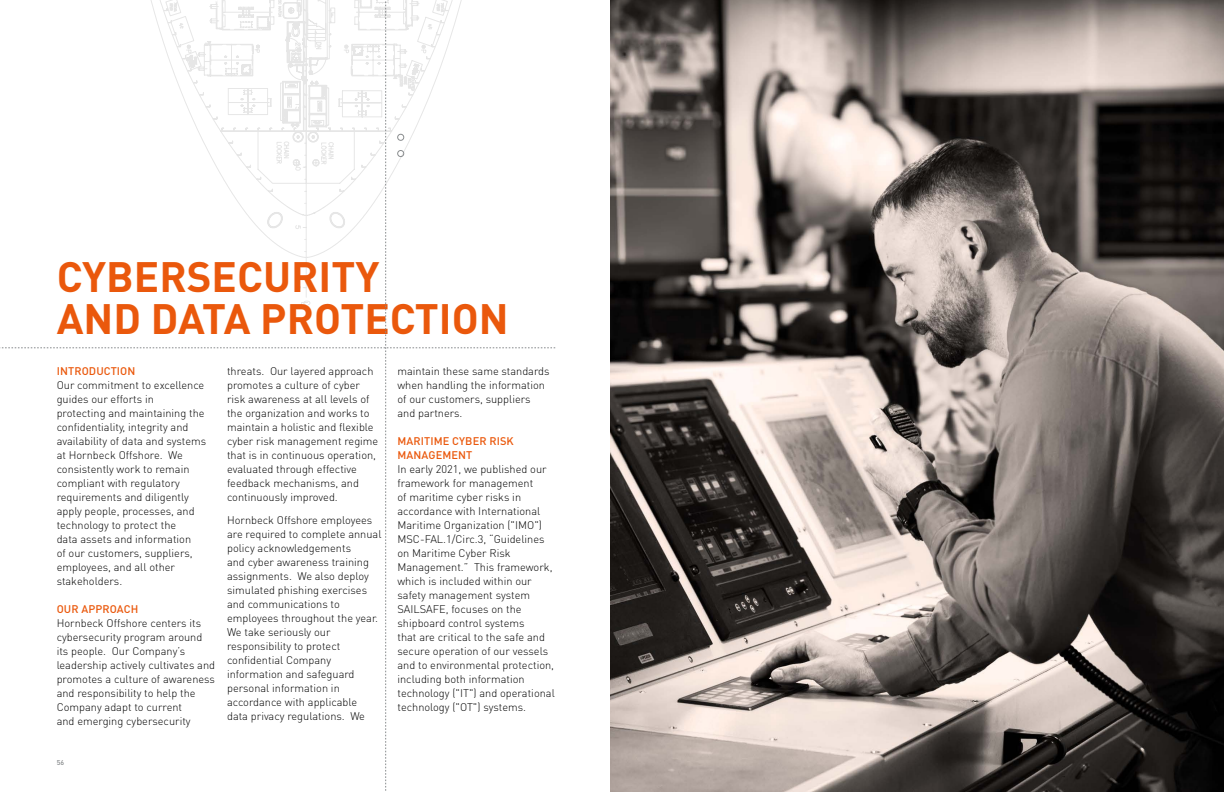
<style>
.page{position:relative;width:1224px;height:792px;background:#fff}
.page>*{position:absolute;margin:0;border:0;box-sizing:border-box;transform-origin:0 0}
.t1{font:700 42px/42px "DIN Pro";color:#ea580c}
.t2{font:300 11px/14px "DIN Pro";color:#000}
.t3{font:500 11px/14px "DIN Pro";letter-spacing:.01em;color:#ea580c}
.t4{font:500 7px "DIN Pro";color:#898c8e}
</style>
<div class="page">
<img style="left:611px;top:0;width:613px;height:792px">
<svg style="left:0;top:0;width:555px;height:791px"></svg>
<div style="left:397px;top:134px;width:7px;height:7px;border:1px solid #898c8e;border-radius:50%"></div>
<div style="left:397px;top:150px;width:7px;height:7px;border:1px solid #898c8e;border-radius:50%"></div>
<h1 class="t1" style="left:57px;top:255px;width:453px">CYBERSECURITY<br>AND DATA PROTECTION</h1>
<p class="t3" style="left:57px;top:363px;width:80px">INTRODUCTION</p>
<p class="t2" style="left:57px;top:377px;width:151px">Our commitment to excellence guides our efforts in<br>protecting and maintaining the confidentiality, integrity and availability of data and systems at Hornbeck Offshore. We consistently work to remain compliant with regulatory requirements and diligently apply people, processes, and technology to protect the<br>data assets and information<br>of our customers, suppliers, employees, and all other stakeholders.</p>
<p class="t3" style="left:57px;top:601px;width:83px">OUR APPROACH</p>
<p class="t2" style="left:57px;top:615px;width:160px">Hornbeck Offshore centers its cybersecurity program around its people. Our Company’s leadership actively cultivates and promotes a culture of awareness and responsibility to help the<br>Company adapt to current<br>and emerging cybersecurity</p>
<p class="t2" style="left:227px;top:363px;width:153px">threats. Our layered approach promotes a culture of cyber risk awareness at all levels of the organization and works to maintain a holistic and flexible cyber risk management regime that is in continuous operation, evaluated through effective feedback mechanisms, and continuously improved.</p>
<p class="t2" style="left:227px;top:512px;width:156px">Hornbeck Offshore employees are required to complete annual policy acknowledgements<br>and cyber awareness training assignments. We also deploy simulated phishing exercises and communications to employees throughout the year.<br>We take seriously our responsibility to protect confidential Company information and safeguard personal information in accordance with applicable<br>data privacy regulations. We</p>
<p class="t2" style="left:397px;top:364px;width:154px">maintain these same standards when handling the information of our customers, suppliers and partners.</p>
<p class="t3" style="left:398px;top:434px;width:118px">MARITIME CYBER RISK<br>MANAGEMENT</p>
<p class="t2" style="left:397px;top:462px;width:159px">In early 2021, we published our framework for management<br>of maritime cyber risks in accordance with International<br>Maritime Organization ("IMO")<br>MSC-FAL.1/Circ.3, “Guidelines on Maritime Cyber Risk<br>Management.” This framework, which is included within our safety management system<br>SAILSAFE, focuses on the shipboard control systems<br>that are critical to the safe and secure operation of our vessels and to environmental protection, including both information technology ("IT") and operational technology ("OT") systems.</p>
<p class="t4" style="left:57px;top:758px;width:9px">56</p>
</div>
